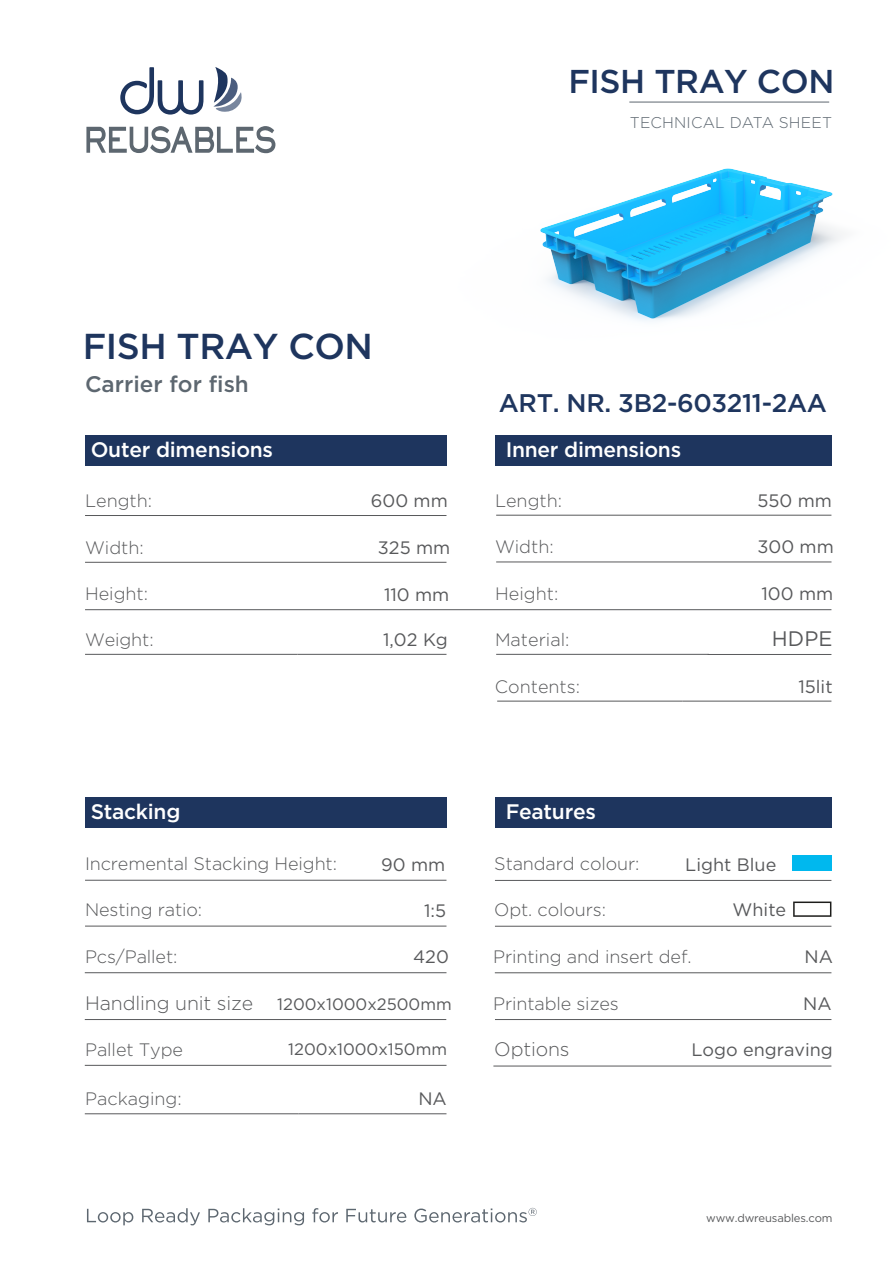
<style>
.page{position:relative;width:893px;height:1263px;background:#fff}
.page>*{position:absolute;margin:0;border:0;box-sizing:border-box;transform-origin:0 0}
.t1{font:500 36px "Gotham";letter-spacing:-.015em;color:#1e355e}
.t2{font:500 33px "Gotham";letter-spacing:-.015em;color:#1e355e}
.t3{font:500 25.5px "Gotham";letter-spacing:-.015em;color:#1e355e}
.t4{font:500 22.5px "Gotham";color:#5d6770}
.t5{font:500 21px "Gotham";letter-spacing:-.015em;color:#fff}
.t6{font:21px "Gotham";color:#58595b}
.t7{font:300 19.5px "Gotham";letter-spacing:-.005em;color:#58595b}
.t8{font:300 18px "Gotham";letter-spacing:-.005em;color:#58595b}
.t9{font:18px "Gotham";color:#58595b}
.t10{font:16.5px "Gotham";color:#58595b}
.t11{font:300 15.6px "Gotham";letter-spacing:.015em;color:#5d6770}
.t12{font:11.25px "Gotham";letter-spacing:-.015em;color:#58595b}
.s1{font-weight:400;font-size:16.5px}
</style>
<div class="page">
<hr style="left:85px;top:515px;width:361px;height:1px;background:#58595b">
<hr style="left:496px;top:515px;width:335px;height:1px;background:#58595b">
<hr style="left:85px;top:562px;width:361px;height:1px;background:#58595b">
<hr style="left:496px;top:562px;width:335px;height:1px;background:#58595b">
<hr style="left:85px;top:880px;width:361px;height:1px;background:#58595b">
<hr style="left:85px;top:654px;width:213px;height:1px;background:#58595b">
<hr style="left:298px;top:654px;width:148px;height:1px;background:#58595b">
<hr style="left:497px;top:701px;width:186px;height:1px;background:#58595b">
<hr style="left:683px;top:701px;width:148px;height:1px;background:#58595b">
<hr style="left:85px;top:1113px;width:214px;height:1px;background:#58595b">
<hr style="left:299px;top:1113px;width:147px;height:1px;background:#58595b">
<hr style="left:496px;top:654px;width:213px;height:1px;background:#58595b">
<hr style="left:708px;top:654px;width:123px;height:1px;background:#58595b">
<hr style="left:85px;top:972px;width:361px;height:1px;background:#58595b">
<hr style="left:85px;top:926px;width:361px;height:1px;background:#58595b">
<hr style="left:495px;top:880px;width:336px;height:1px;background:#58595b">
<svg style="left:86px;top:126px;width:189px;height:27px"></svg>
<svg style="left:213px;top:67px;width:29px;height:45px"></svg>
<svg style="left:120px;top:67px;width:83px;height:48px"></svg>
<svg style="left:87px;top:1209px;width:46px;height:16px"></svg>
<svg style="left:142px;top:1208px;width:58px;height:17px"></svg>
<svg style="left:208px;top:1208px;width:96px;height:17px"></svg>
<svg style="left:312px;top:1208px;width:26px;height:14px"></svg>
<svg style="left:346px;top:1209px;width:60px;height:13px"></svg>
<svg style="left:414px;top:1208px;width:123px;height:14px"></svg>
<div style="left:792px;top:856px;width:39px;height:15px;background:#00b8ee"></div>
<hr style="left:495px;top:926px;width:336px;height:1px;background:#58595b">
<hr style="left:495px;top:972px;width:336px;height:1px;background:#58595b">
<svg style="left:793px;top:901px;width:38px;height:16px"></svg>
<hr style="left:495px;top:1019px;width:336px;height:1px;background:#58595b">
<hr style="left:85px;top:1019px;width:361px;height:1px;background:#58595b">
<hr style="left:85px;top:1065px;width:361px;height:1px;background:#58595b">
<hr style="left:85px;top:609px;width:746px;height:1px;background:#58595b">
<div style="left:85px;top:435px;width:361px;height:31px;background:#1e355e"></div>
<div style="left:85px;top:797px;width:361px;height:31px;background:#1e355e"></div>
<div style="left:495px;top:797px;width:336px;height:31px;background:#1e355e"></div>
<div style="left:495px;top:435px;width:336px;height:31px;background:#1e355e"></div>
<hr style="left:493px;top:1066px;width:338px;height:1px;background:#58595b">
<img style="left:540px;top:101px;width:302px;height:220px">
<h2 class="t2" style="left:568px;top:62px;width:267px">FISH TRAY CON</h2>
<h1 class="t1" style="left:83px;top:326px;width:292px">FISH TRAY CON</h1>
<p class="t4" style="left:85px;top:371px;width:165px">Carrier for fish</p>
<p class="t5" style="left:91px;top:438px;width:184px">Outer dimensions</p>
<p class="t11" style="left:630px;top:114px;width:204px">TECHNICAL DATA SHEET</p>
<h3 class="t3" style="left:499px;top:389px;width:330px">ART. NR. 3B2-603211-2AA</h3>
<p class="t5" style="left:506px;top:438px;width:177px">Inner dimensions</p>
<p class="t8" style="left:85px;top:491px;width:69px">Length:</p>
<p class="t8" style="left:85px;top:538px;width:60px">Width:</p>
<p class="t9" style="left:378px;top:537px;width:74px">325 mm</p>
<p class="t9" style="left:371px;top:491px;width:79px">600 mm</p>
<p class="t8" style="left:495px;top:490px;width:69px">Length:</p>
<p class="t8" style="left:495px;top:537px;width:60px">Width:</p>
<p class="t8" style="left:85px;top:584px;width:65px">Height:</p>
<p class="t9" style="left:384px;top:584px;width:67px">110 mm</p>
<p class="t8" style="left:495px;top:584px;width:65px">Height:</p>
<p class="t9" style="left:757px;top:490px;width:76px">550 mm</p>
<p class="t9" style="left:757px;top:537px;width:78px">300 mm</p>
<p class="t9" style="left:761px;top:584px;width:73px">100 mm</p>
<p class="t8" style="left:85px;top:630px;width:70px">Weight:</p>
<p class="t9" style="left:383px;top:629px;width:66px">1,02 Kg</p>
<p class="t8" style="left:495px;top:630px;width:76px">Material:</p>
<p class="t6" style="left:772px;top:627px;width:62px">HDPE</p>
<p class="t8" style="left:495px;top:676px;width:87px">Contents:</p>
<p class="t9" style="left:798px;top:676px;width:36px">15lit</p>
<p class="t5" style="left:91px;top:800px;width:91px">Stacking</p>
<p class="t5" style="left:506px;top:800px;width:92px">Features</p>
<p class="t8" style="left:85px;top:854px;width:253px">Incremental Stacking Height:</p>
<p class="t9" style="left:381px;top:855px;width:66px">90 mm</p>
<p class="t8" style="left:494px;top:854px;width:147px">Standard colour:</p>
<p class="t9" style="left:685px;top:855px;width:93px">Light Blue</p>
<p class="t8" style="left:85px;top:900px;width:119px">Nesting ratio:</p>
<p class="t9" style="left:424px;top:900px;width:24px">1:5</p>
<p class="t8" style="left:494px;top:900px;width:113px">Opt. colours:</p>
<p class="t9" style="left:733px;top:900px;width:55px">White</p>
<p class="t8" style="left:85px;top:946px;width:94px">Pcs/Pallet:</p>
<p class="t9" style="left:413px;top:947px;width:37px">420</p>
<p class="t8" style="left:493px;top:947px;width:200px">Printing and insert def.</p>
<p class="t9" style="left:805px;top:946px;width:30px">NA</p>
<p class="t7" style="left:85px;top:992px;width:368px">Handling unit size <span class="s1">1200x1000x2500mm</span></p>
<p class="t8" style="left:493px;top:994px;width:127px">Printable sizes</p>
<p class="t9" style="left:803px;top:993px;width:30px">NA</p>
<p class="t8" style="left:85px;top:1039px;width:99px">Pallet Type</p>
<p class="t10" style="left:288px;top:1040px;width:160px">1200x1000x150mm</p>
<p class="t7" style="left:494px;top:1039px;width:77px">Options</p>
<p class="t9" style="left:691px;top:1040px;width:143px">Logo engraving</p>
<p class="t8" style="left:85px;top:1089px;width:98px">Packaging:</p>
<p class="t9" style="left:418px;top:1089px;width:30px">NA</p>
<p class="t12" style="left:706px;top:1211px;width:128px">www.dwreusables.com</p>
</div>
